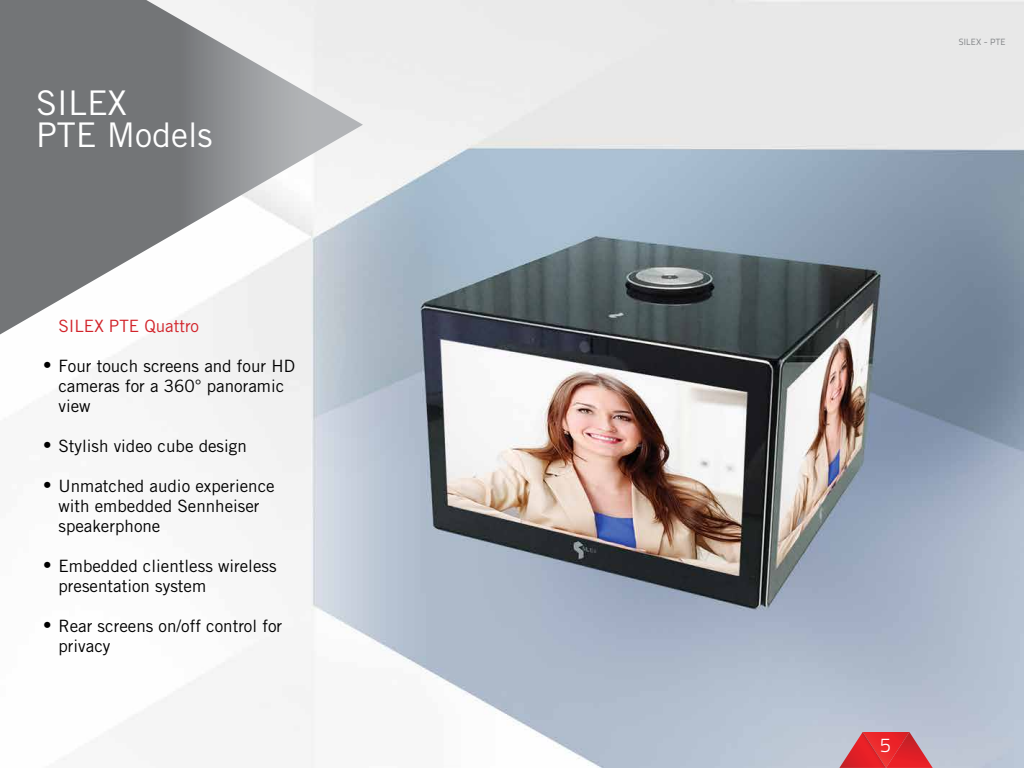
<style>
.page{position:relative;width:1024px;height:768px;background:#fff}
.page>*{position:absolute;margin:0;border:0;box-sizing:border-box;transform-origin:0 0}
.t1{font:34px/32px "Trade Gothic LT Std";color:#fff}
.t2{font:300 20px "Titillium Text 22 L";color:#fff}
.t3{font:17px/20px "Trade Gothic LT Std";color:#000}
.t4{font:17px "Trade Gothic LT Std";color:#d2232a}
.t5{font:9px "Titillium Text 22 L";letter-spacing:.02em;color:#808285}
</style>
<div class="page">
<img style="left:0;top:0;width:1024px;height:768px">
<svg style="left:0;top:0;width:363px;height:334px"></svg>
<svg style="left:839px;top:732px;width:94px;height:36px;background:#d94d55"></svg>
<h1 class="t1" style="left:36px;top:87px;width:178px">SILEX<br>PTE Models</h1>
<p class="t4" style="left:58px;top:316px;width:142px">SILEX PTE Quattro</p>
<p class="t3" style="left:58px;top:356px;width:238px;text-indent:-15px">• Four touch screens and four HD cameras for a 360° panoramic view</p>
<p class="t3" style="left:43px;top:436px;width:205px">• Stylish video cube design</p>
<p class="t3" style="left:58px;top:476px;width:218px;text-indent:-15px">• Unmatched audio experience with embedded Sennheiser speakerphone</p>
<p class="t3" style="left:58px;top:556px;width:220px;text-indent:-15px">• Embedded clientless wireless presentation system</p>
<p class="t3" style="left:58px;top:616px;width:225px;text-indent:-15px">• Rear screens on/off control for privacy</p>
<p class="t5" style="left:959px;top:35px;width:48px">SILEX - PTE</p>
<p class="t2" style="left:880px;top:730px;width:12px">5</p>
</div>
